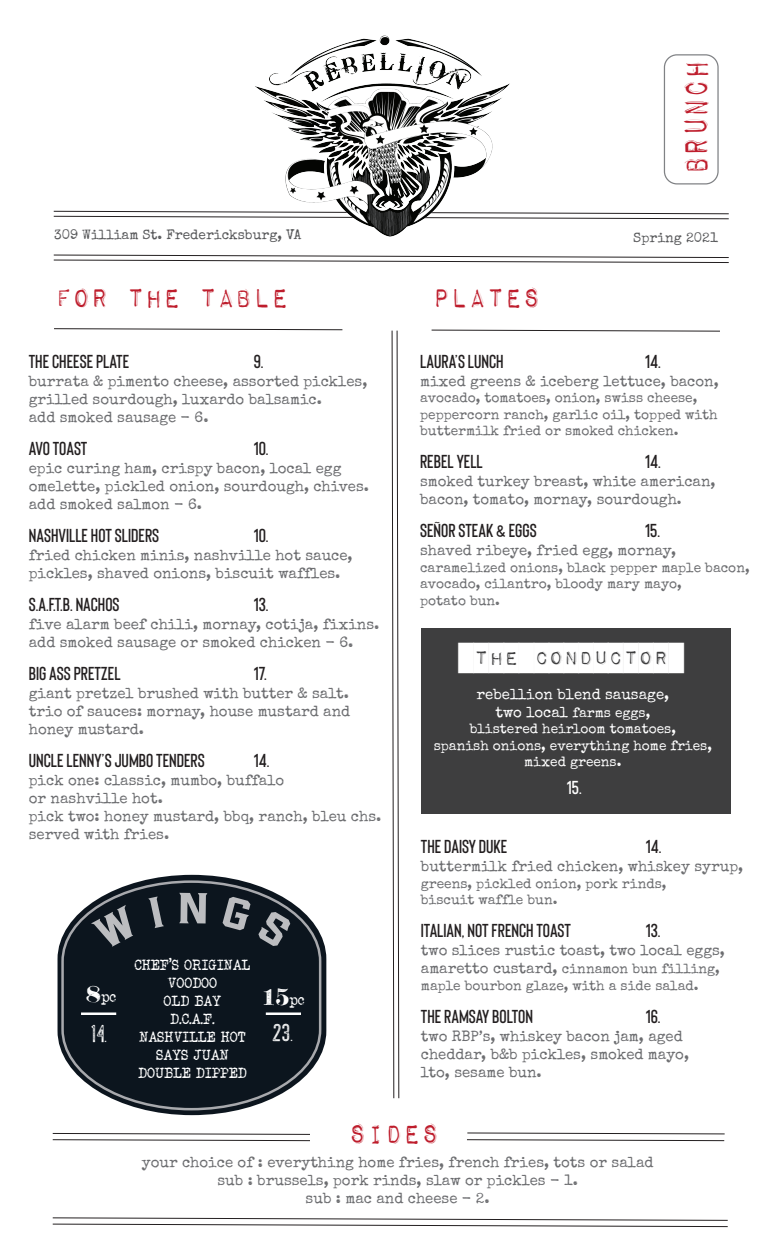
<style>
.page{position:relative;width:765px;height:1260px;background:#fff}
.page>*{position:absolute;margin:0;border:0;box-sizing:border-box;transform-origin:0 0}
.t1{font:43.75px "Impact Label Reversed";letter-spacing:-.005em;color:#be1d2c;scale:.73 1}
.t2{font:35px "Impact Label Reversed";color:#be1d2c;scale:.86 1}
.t3{font:25px "Impact Label";color:#fff}
.t4{font:22.5px "Brandon Printed Extras";color:#fff}
.t5{font:20px "Tobacco Aged";color:#fff}
.t6{font:600 18.75px "Bison";color:#231f20}
.t7{font:600 18.75px "Bison";color:#fff}
.t8{font:15px/18px "Special Elite";color:#6c6d70}
.t9{font:15px/18px "Veteran Typewriter";color:#fff;text-align:center}
.t10{font:15px "Special Elite";color:#fff}
.t11{font:13.75px/16.5px "Special Elite";color:#6c6d70}
.t12{font:13.75px/16.5px "Special Elite";color:#fff;text-align:center}
.t13{font:13.75px "Special Elite";color:#57585a}
.s1{font-family:"Brandon Printed Extras";font-size:22.5px}
.s2{font-family:"Veteran Typewriter";font-size:15px}
.s3{font-size:13.75px}
.s4{font-size:16.25px}
.s5{font-size:15px}
</style>
<div class="page">
<svg style="left:53px;top:210px;width:676px;height:10px"></svg>
<img style="left:248px;top:35px;width:270px;height:202px">
<svg style="left:53px;top:254px;width:676px;height:9px"></svg>
<svg style="left:431px;top:329px;width:289px;height:3px"></svg>
<svg style="left:52px;top:1217px;width:676px;height:11px"></svg>
<div style="left:664px;top:54px;width:55px;height:131px;border:1px solid #808285;border-radius:12px"></div>
<svg style="left:52px;top:1133px;width:258px;height:9px"></svg>
<svg style="left:467px;top:1132px;width:258px;height:10px"></svg>
<svg style="left:58px;top:875px;width:268px;height:240px"></svg>
<svg style="left:60px;top:879px;width:263px;height:233px;background:#323941"></svg>
<hr style="left:81px;top:1012px;width:35px;height:3px;background:#fff">
<hr style="left:266px;top:1012px;width:35px;height:3px;background:#fff">
<svg style="left:54px;top:328px;width:289px;height:3px"></svg>
<svg style="left:391px;top:330px;width:9px;height:769px"></svg>
<div style="left:422px;top:628px;width:309px;height:186px;background:#3e3e3f"></div>
<div style="left:91px;top:905px;width:49px;height:45px;background:#0c151e"></div>
<svg style="left:148px;top:896px;width:16px;height:32px"></svg>
<svg style="left:179px;top:893px;width:28px;height:31px"></svg>
<div style="left:222px;top:896px;width:71px;height:52px;background:#0c151e"></div>
<h1 class="t1" style="left:675px;top:174px;width:159px;rotate:-90deg">BRUNCH</h1>
<p class="t13" style="left:54px;top:226px;width:249px">309 William St. Fredericksburg, VA</p>
<p class="t13" style="left:633px;top:228px;width:86px">Spring 2021</p>
<h2 class="t2" style="left:55px;top:281px;width:274px">FOR THE TABLE</h2>
<h2 class="t2" style="left:432px;top:281px;width:128px">plates</h2>
<p class="t6" style="left:29px;top:349px;width:102px">THE CHEESE PLATE</p>
<p class="t6" style="left:254px;top:349px;width:11px">9.</p>
<p class="t8" style="left:29px;top:372px;width:340px">burrata &amp; pimento cheese, assorted pickles, grilled sourdough, luxardo balsamic.<br>add smoked sausage - 6.</p>
<p class="t6" style="left:29px;top:436px;width:60px">AVO TOAST</p>
<p class="t6" style="left:254px;top:436px;width:16px">10.</p>
<p class="t8" style="left:29px;top:459px;width:342px">epic curing ham, crispy bacon, local egg omelette, pickled onion, sourdough, chives. add smoked salmon - 6.</p>
<p class="t6" style="left:29px;top:523px;width:132px">NASHVILLE HOT SLIDERS</p>
<p class="t6" style="left:254px;top:523px;width:16px">10.</p>
<p class="t8" style="left:29px;top:546px;width:325px">fried chicken minis, nashville hot sauce, pickles, shaved onions, biscuit waffles.</p>
<p class="t6" style="left:29px;top:592px;width:92px">S.A.F.T.B. NACHOS</p>
<p class="t6" style="left:254px;top:592px;width:16px">13.</p>
<p class="t8" style="left:29px;top:615px;width:352px">five alarm beef chili, mornay, cotija, fixins. add smoked sausage or smoked chicken - 6.</p>
<p class="t6" style="left:29px;top:661px;width:93px">BIG ASS PRETZEL</p>
<p class="t6" style="left:254px;top:661px;width:14px">17.</p>
<p class="t8" style="left:29px;top:684px;width:323px;text-align:justify">giant pretzel brushed with butter &amp; salt. trio of sauces: mornay, house mustard and honey mustard.</p>
<p class="t6" style="left:29px;top:748px;width:178px">UNCLE LENNY’S JUMBO TENDERS</p>
<p class="t6" style="left:254px;top:748px;width:17px">14.</p>
<p class="t8" style="left:29px;top:771px;width:354px">pick one: classic, mumbo, buffalo<br>or nashville hot.<br>pick two: honey mustard, bbq, ranch, bleu chs. served with fries.</p>
<p class="t9" style="left:135px;top:956px;width:117px">CHEF’S ORIGINAL<br>VOODOO<br>OLD BAY<br>D.C.A.F.<br>NASHVILLE HOT<br>SAYS JUAN<br>DOUBLE DIPPED</p>
<p class="t9" style="left:86px;top:988px;width:32px"><span class="s1">8</span>pc</p>
<h3 class="t4" style="left:263px;top:985px;width:44px">15<span class="s2">pc</span></h3>
<h3 class="t5" style="left:272px;top:1023px;width:23px">23.</h3>
<h3 class="t5" style="left:90px;top:1024px;width:18px">14.</h3>
<p class="t6" style="left:420px;top:349px;width:85px">LAURA’S LUNCH</p>
<p class="t6" style="left:645px;top:349px;width:17px">14.</p>
<p class="t8" style="left:420px;top:372px;width:300px">mixed greens &amp; iceberg lettuce, bacon,</p>
<p class="t11" style="left:420px;top:389px;width:299px">avocado, tomatoes, onion, swiss cheese, peppercorn ranch, garlic oil, topped with buttermilk fried or smoked chicken.</p>
<p class="t6" style="left:420px;top:450px;width:64px">REBEL YELL</p>
<p class="t6" style="left:645px;top:450px;width:17px">14.</p>
<p class="t8" style="left:420px;top:472px;width:297px">smoked turkey breast, white american, bacon, tomato, mornay, sourdough<span class="s3">.</span></p>
<p class="t6" style="left:420px;top:519px;width:118px">SEÑOR STEAK <span class="s4">&amp;</span> EGGS</p>
<p class="t6" style="left:645px;top:519px;width:16px">15.</p>
<p class="t8" style="left:420px;top:541px;width:258px">shaved ribeye, fried egg, mornay,</p>
<p class="t11" style="left:420px;top:559px;width:331px">caramelized onions, black pepper maple bacon, avocado, cilantro, bloody mary mayo,<br>potato bun.</p>
<h3 class="t3" style="left:474px;top:643px;width:196px">THE CONDUCTOR</h3>
<p class="t10" style="left:477px;top:684px;width:194px">rebellion blend sausage,</p>
<p class="t12" style="left:434px;top:704px;width:280px"><span class="s5">two local</span> farms eggs,<br>blistered heirloom tomatoes,<br>spanish onions, everything home fries, mixed greens.</p>
<p class="t7" style="left:567px;top:776px;width:16px">15.</p>
<p class="t6" style="left:421px;top:835px;width:88px">THE DAISY DUKE</p>
<p class="t6" style="left:646px;top:835px;width:17px">14.</p>
<p class="t8" style="left:421px;top:858px;width:324px">buttermilk fried chicken, whiskey syrup,</p>
<p class="t11" style="left:421px;top:875px;width:247px">greens, pickled onion, pork rinds, biscuit waffle bun.</p>
<p class="t6" style="left:421px;top:919px;width:152px">ITALIAN, NOT FRENCH TOAST</p>
<p class="t6" style="left:646px;top:919px;width:16px">13.</p>
<p class="t8" style="left:421px;top:942px;width:306px">two slices rustic toast, two local eggs,</p>
<p class="t11" style="left:421px;top:961px;width:301px"><span class="s5">amaretto custard,</span> cinnamon bun filling, maple bourbon glaze, with a side salad.</p>
<p class="t6" style="left:421px;top:1005px;width:114px">THE RAMSAY BOLTON</p>
<p class="t6" style="left:646px;top:1005px;width:16px">16.</p>
<p class="t8" style="left:421px;top:1027px;width:270px">two RBP’s, whiskey bacon jam, aged cheddar, b&amp;b pickles, smoked mayo, lto, sesame bun.</p>
<h2 class="t2" style="left:349px;top:1117px;width:107px">sides</h2>
<p class="t8" style="left:142px;top:1154px;width:513px;text-align:center">your choice of : everything home fries, french fries, tots or salad sub : brussels, pork rinds, slaw or pickles - 1.<br>sub : mac and cheese - 2.</p>
</div>
